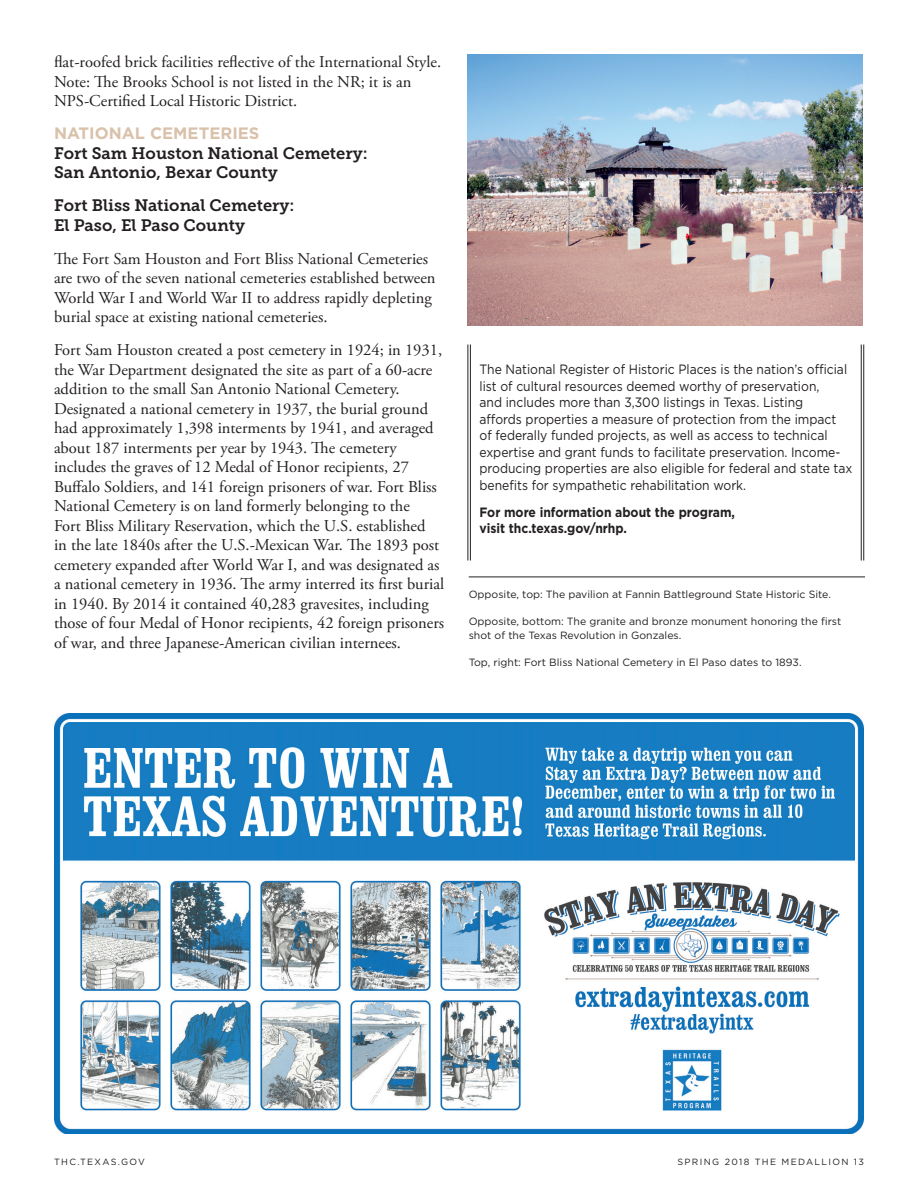
<style>
.page{position:relative;width:918px;height:1188px;background:#fff}
.page>*{position:absolute;margin:0;border:0;box-sizing:border-box;transform-origin:0 0}
.t1{font:16.5px/19.5px "Adobe Garamond Pro";color:#231f20}
.t2{font:16.5px/19.5px "Museo Slab 700";color:#231f20}
.t3{font:700 16.5px "Gotham";color:#d9c1aa}
.t4{font:13.5px/16.5px "Gotham";color:#231f20;scale:.9 1}
.t5{font:700 13.5px/16.5px "Gotham";color:#231f20;scale:.9 1}
.t6{font:10.5px/13.5px "Gotham";color:#231f20}
.t7{font:9px "Gotham";letter-spacing:.15em;color:#231f20}
</style>
<div class="page">
<img style="left:468px;top:54px;width:395px;height:271px">
<hr style="left:468px;top:345px;width:1px;height:216px;background:#231f20">
<hr style="left:470px;top:345px;width:1px;height:216px;background:#231f20">
<hr style="left:861px;top:345px;width:1px;height:216px;background:#231f20">
<hr style="left:863px;top:345px;width:1px;height:216px;background:#231f20">
<img style="left:54px;top:713px;width:810px;height:421px">
<hr style="left:469px;top:577px;width:396px;height:1px;background:#231f20">
<p class="t1" style="left:54px;top:53px;width:389px">flat-roofed brick facilities reflective of the International Style.<br>Note: The Brooks School is not listed in the NR; it is an<br>NPS-Certified Local Historic District.</p>
<p class="t3" style="left:54px;top:122px;width:207px">NATIONAL CEMETERIES</p>
<p class="t2" style="left:54px;top:143px;width:315px">Fort Sam Houston National Cemetery:<br>San Antonio, Bexar County</p>
<p class="t2" style="left:54px;top:196px;width:242px">Fort Bliss National Cemetery:<br>El Paso, El Paso County</p>
<p class="t1" style="left:54px;top:249px;width:383px">The Fort Sam Houston and Fort Bliss National Cemeteries are two of the seven national cemeteries established between World War I and World War II to address rapidly depleting burial space at existing national cemeteries.</p>
<p class="t1" style="left:54px;top:341px;width:392px">Fort Sam Houston created a post cemetery in 1924; in 1931, the War Department designated the site as part of a 60-acre addition to the small San Antonio National Cemetery.<br>Designated a national cemetery in 1937, the burial ground had approximately 1,398 interments by 1941, and averaged about 187 interments per year by 1943. The cemetery includes the graves of 12 Medal of Honor recipients, 27<br>Buffalo Soldiers, and 141 foreign prisoners of war. Fort Bliss National Cemetery is on land formerly belonging to the<br>Fort Bliss Military Reservation, which the U.S. established<br>in the late 1840s after the U.S.-Mexican War. The 1893 post cemetery expanded after World War I, and was designated as a national cemetery in 1936. The army interred its first burial in 1940. By 2014 it contained 40,283 gravesites, including those of four Medal of Honor recipients, 42 foreign prisoners of war, and three Japanese-American civilian internees.</p>
<p class="t4" style="left:480px;top:361px;width:416px">The National Register of Historic Places is the nation’s official list of cultural resources deemed worthy of preservation,<br>and includes more than 3,300 listings in Texas. Listing<br>affords properties a measure of protection from the impact<br>of federally funded projects, as well as access to technical expertise and grant funds to facilitate preservation. Income&shy;producing properties are also eligible for federal and state tax benefits for sympathetic rehabilitation work.</p>
<p class="t5" style="left:480px;top:504px;width:285px">For more information about the program, visit thc.texas.gov/nrhp.</p>
<p class="t6" style="left:469px;top:588px;width:364px">Opposite, top: The pavilion at Fannin Battleground State Historic Site.</p>
<p class="t6" style="left:469px;top:615px;width:374px">Opposite, bottom: The granite and bronze monument honoring the first shot of the Texas Revolution in Gonzales.</p>
<p class="t6" style="left:469px;top:655px;width:334px">Top, right: Fort Bliss National Cemetery in El Paso dates to 1893.</p>
<p class="t7" style="left:54px;top:1156px;width:92px">THC.TEXAS.GOV</p>
<p class="t7" style="left:677px;top:1156px;width:188px">SPRING 2018 THE MEDALLION 13</p>
</div>
